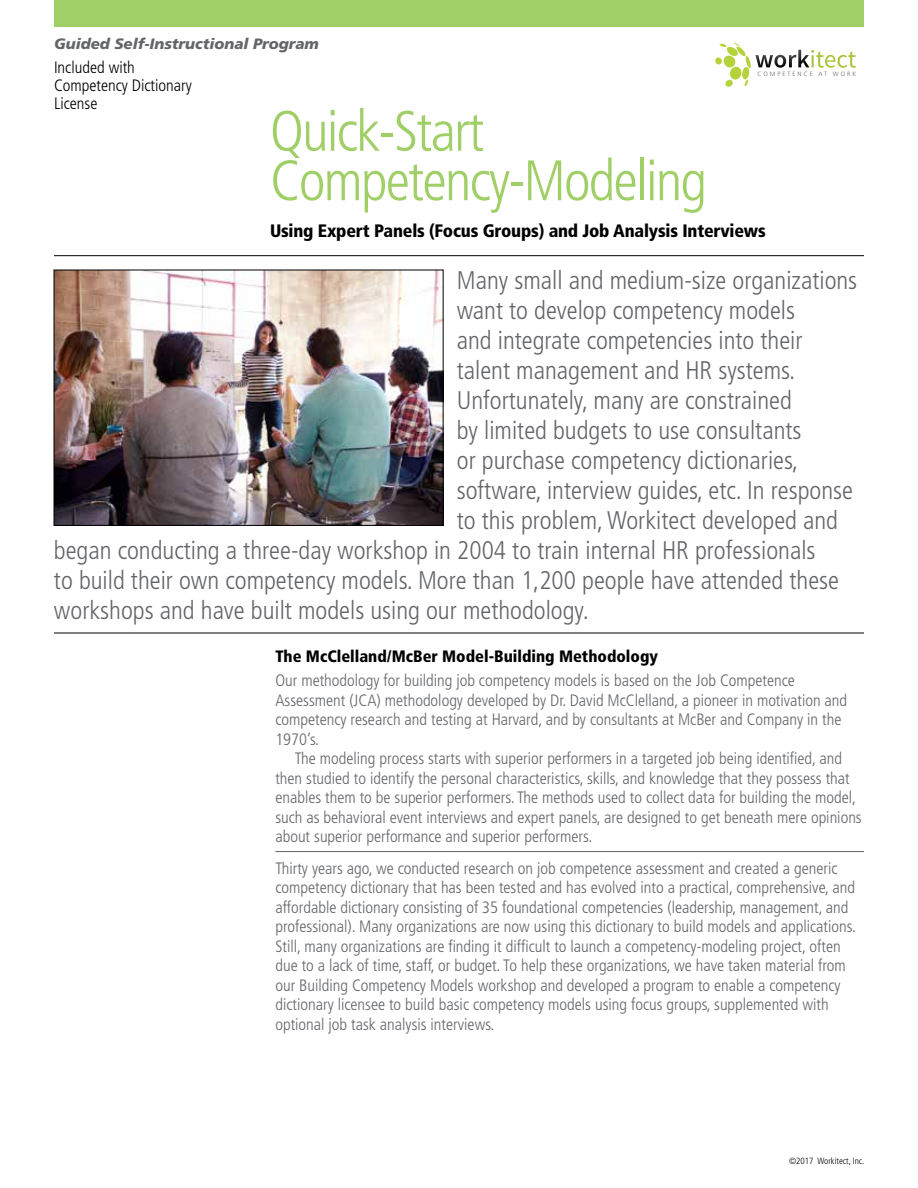
<style>
.page{position:relative;width:918px;height:1188px;background:#fff}
.page>*{position:absolute;margin:0;border:0;box-sizing:border-box;transform-origin:0 0}
.t1{font:300 condensed 57px/49.5px "Frutiger";letter-spacing:-.03em;color:#a0cf67}
.t2{font:300 condensed 25.5px "Frutiger";color:#636569}
.t3{font:900 condensed 18px "Frutiger";letter-spacing:-.01em;color:#000}
.t4{font:300 condensed 16.5px/19.5px "Frutiger";color:#636569}
.t5{font:900 condensed 16.5px "Frutiger";color:#000}
.t6{font:300 condensed 16.5px/18px "Frutiger";color:#000}
.t7{font:italic 900 15px "Frutiger";color:#636569}
.t8{font:300 condensed 9px "Frutiger";color:#000}
.t9{font:300 6.15px "Frutiger";letter-spacing:.32em;color:#666767}
</style>
<div class="page">
<div style="left:54px;top:0;width:810px;height:26px;background:#a0cf67"></div>
<hr style="left:54px;top:633px;width:810px;height:1px;background:#000">
<hr style="left:54px;top:255px;width:810px;height:1px;background:#000">
<svg style="left:715px;top:42px;width:141px;height:45px"></svg>
<img style="left:56px;top:272px;width:385px;height:252px">
<div style="left:54px;top:270px;width:389px;height:256px;border:1px solid #000"></div>
<hr style="left:275px;top:851px;width:589px;height:1px;background:#636569">
<p class="t7" style="left:54px;top:35px;width:266px">Guided Self-Instructional Program</p>
<p class="t6" style="left:54px;top:58px;width:139px">Included with<br>Competency Dictionary<br>License</p>
<p class="t9" style="left:757px;top:70px;width:100px">COMPETENCE AT WORK</p>
<h1 class="t1" style="left:270px;top:107px;width:438px">Quick-Start<br>Competency-Modeling</h1>
<p class="t3" style="left:270px;top:220px;width:497px">Using Expert Panels (Focus Groups) and Job Analysis Interviews</p>
<h2 class="t2" style="left:457px;top:266px;width:402px">Many small and medium-size organizations</h2>
<h2 class="t2" style="left:457px;top:296px;width:340px">want to develop competency models</h2>
<h2 class="t2" style="left:457px;top:326px;width:347px">and integrate competencies into their</h2>
<h2 class="t2" style="left:457px;top:356px;width:340px">talent management and HR systems.</h2>
<h2 class="t2" style="left:457px;top:386px;width:337px">Unfortunately, many are constrained</h2>
<h2 class="t2" style="left:457px;top:416px;width:346px">by limited budgets to use consultants</h2>
<h2 class="t2" style="left:457px;top:446px;width:343px">or purchase competency dictionaries,</h2>
<h2 class="t2" style="left:457px;top:476px;width:398px">software, interview guides, etc. In response</h2>
<h2 class="t2" style="left:457px;top:506px;width:383px">to this problem, Workitect developed and</h2>
<h2 class="t2" style="left:54px;top:536px;width:763px">began conducting a three-day workshop in 2004 to train internal HR professionals</h2>
<h2 class="t2" style="left:54px;top:566px;width:787px">to build their own competency models. More than 1,200 people have attended these</h2>
<h2 class="t2" style="left:54px;top:596px;width:536px">workshops and have built models using our methodology.</h2>
<p class="t5" style="left:275px;top:647px;width:384px">The McClelland/McBer Model-Building Methodology</p>
<p class="t4" style="left:275px;top:671px;width:573px">Our methodology for building job competency models is based on the Job Competence Assessment (JCA) methodology developed by Dr. David McClelland, a pioneer in motivation and competency research and testing at Harvard, and by consultants at McBer and Company in the 1970’s.</p>
<p class="t4" style="left:275px;top:749px;width:588px;text-indent:20px">The modeling process starts with superior performers in a targeted job being identified, and then studied to identify the personal characteristics, skills, and knowledge that they possess that enables them to be superior performers. The methods used to collect data for building the model, such as behavioral event interviews and expert panels, are designed to get beneath mere opinions about superior performance and superior performers.</p>
<p class="t4" style="left:275px;top:858px;width:582px">Thirty years ago, we conducted research on job competence assessment and created a generic competency dictionary that has been tested and has evolved into a practical, comprehensive, and affordable dictionary consisting of 35 foundational competencies (leadership, management, and professional). Many organizations are now using this dictionary to build models and applications.<br>Still, many organizations are finding it difficult to launch a competency-modeling project, often due to a lack of time, staff, or budget. To help these organizations, we have taken material from our Building Competency Models workshop and developed a program to enable a competency dictionary licensee to build basic competency models using focus groups, supplemented with optional job task analysis interviews.</p>
<p class="t8" style="left:789px;top:1156px;width:77px">©2017 Workitect, Inc.</p>
</div>
